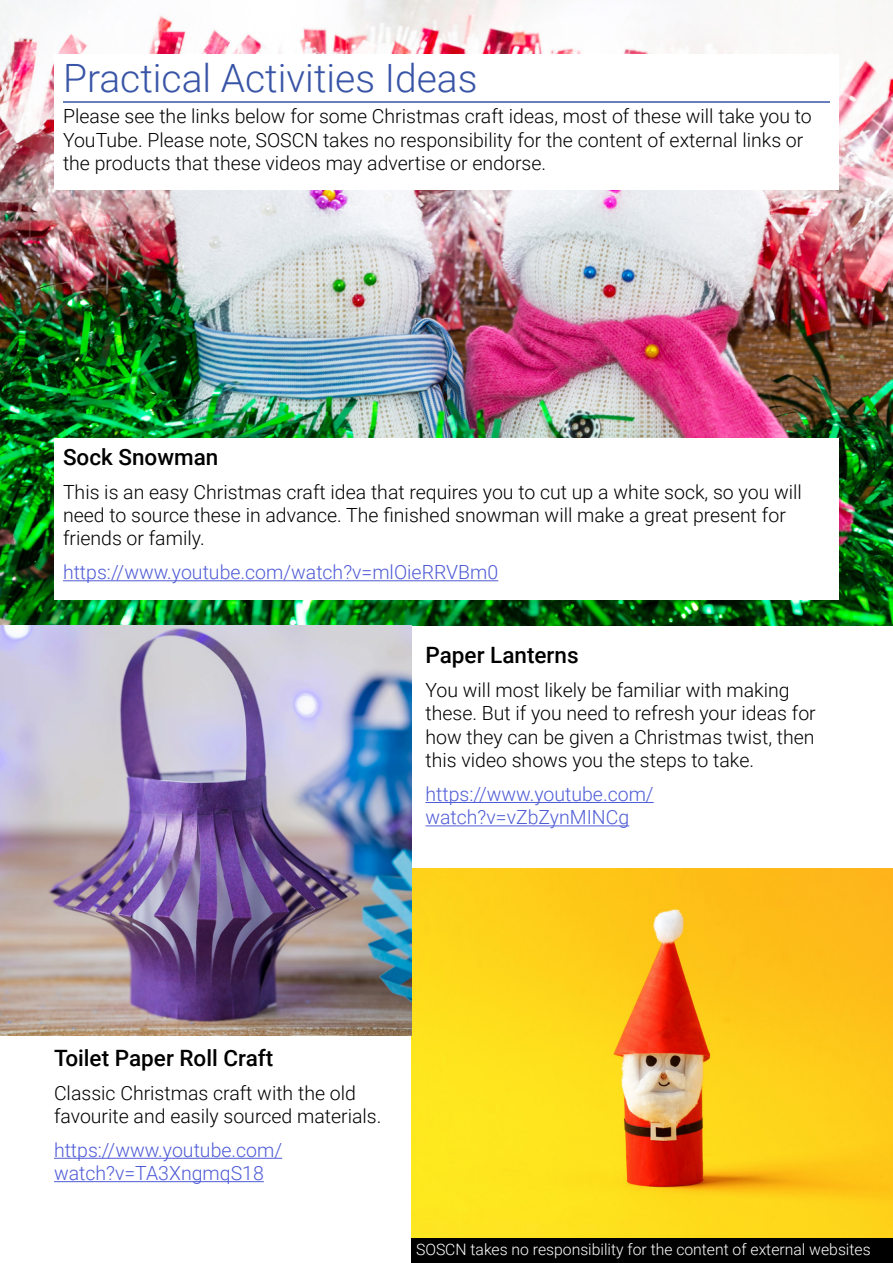
<style>
.page{position:relative;width:893px;height:1263px;background:#fff}
.page>*{position:absolute;margin:0;border:0;box-sizing:border-box;transform-origin:0 0}
.t1{font:300 39px "Roboto";color:#3854a6}
.t2{font:500 22.5px "Roboto";color:#000}
.t3{font:300 19.5px/23.4px "Roboto";color:#000}
.t4{font:300 19.5px/23.4px "Roboto";color:#4f5cd6}
.t5{font:300 15.75px "Roboto";color:#fff}
</style>
<div class="page">
<img style="left:411px;top:869px;width:482px;height:370px">
<img style="left:0;top:0;width:893px;height:626px">
<div style="left:54px;top:54px;width:785px;height:135px;background:#fff"></div>
<hr style="left:63px;top:101px;width:767px;height:2px;background:#3854a6">
<div style="left:54px;top:439px;width:785px;height:161px;background:#fff"></div>
<hr style="left:63px;top:580px;width:435px;height:1px;background:#4f5cd6">
<hr style="left:425px;top:802px;width:229px;height:1px;background:#4f5cd6">
<hr style="left:425px;top:825px;width:204px;height:1px;background:#4f5cd6">
<div style="left:411px;top:1239px;width:482px;height:24px;background:#000"></div>
<img style="left:0;top:626px;width:411px;height:409px">
<hr style="left:54px;top:1158px;width:228px;height:1px;background:#4f5cd6">
<hr style="left:54px;top:1181px;width:210px;height:1px;background:#4f5cd6">
<h1 class="t1" style="left:63px;top:51px;width:416px">Practical Activities Ideas</h1>
<p class="t3" style="left:63px;top:104px;width:750px">Please see the links below for some Christmas craft ideas, most of these will take you to<br>YouTube. Please note, SOSCN takes no responsibility for the content of external links or the products that these videos may advertise or endorse.</p>
<p class="t2" style="left:63px;top:441px;width:157px">Sock Snowman</p>
<p class="t3" style="left:63px;top:479px;width:740px">This is an easy Christmas craft idea that requires you to cut up a white sock, so you will need to source these in advance. The finished snowman will make a great present for friends or family.</p>
<p class="t4" style="left:63px;top:560px;width:437px">https://www.youtube.com/watch?v=mlOieRRVBm0</p>
<p class="t2" style="left:425px;top:639px;width:155px">Paper Lanterns</p>
<p class="t3" style="left:425px;top:678px;width:392px">You will most likely be familiar with making these. But if you need to refresh your ideas for how they can be given a Christmas twist, then this video shows you the steps to take.</p>
<p class="t4" style="left:425px;top:782px;width:230px">https://www.youtube.com/ watch?v=vZbZynMINCg</p>
<p class="t2" style="left:54px;top:1042px;width:221px">Toilet Paper Roll Craft</p>
<p class="t3" style="left:54px;top:1080px;width:329px">Classic Christmas craft with the old favourite and easily sourced materials.</p>
<p class="t4" style="left:54px;top:1137px;width:230px">https://www.youtube.com/ watch?v=TA3XngmqS18</p>
<p class="t5" style="left:416px;top:1239px;width:456px">SOSCN takes no responsibility for the content of external websites</p>
</div>
